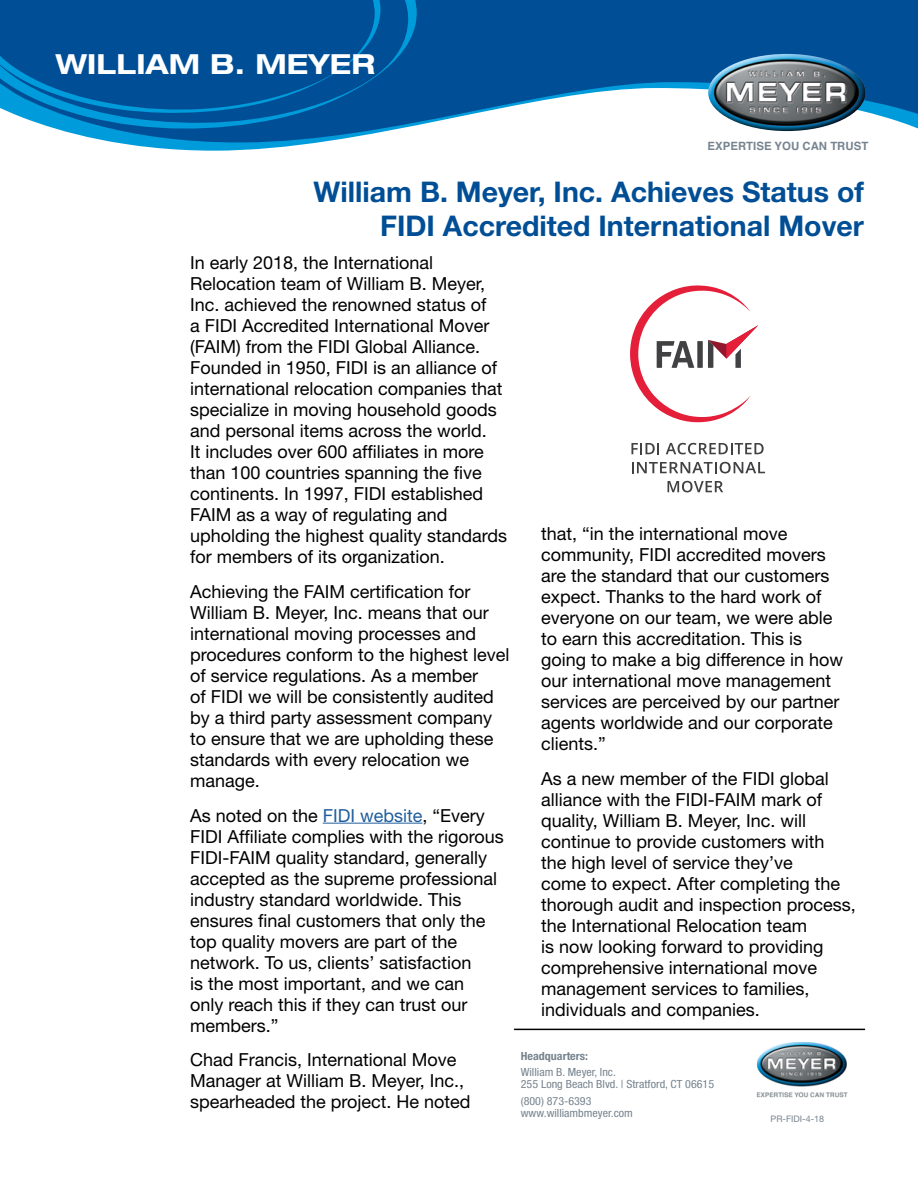
<style>
.page{position:relative;width:918px;height:1188px;background:#fff}
.page>*{position:absolute;margin:0;border:0;box-sizing:border-box;transform-origin:0 0}
.t1{font:700 28.5px/34.2px "Helvetica Neue LT Pro";color:#004e95;text-align:right}
.t2{font:700 expanded 27.75px "Helvetica Neue";color:#fff}
.t3{font:18px/21px "Helvetica Neue LT Pro";color:#000}
.t4{font:700 11.4px "Helvetica";color:#778490}
.t5{font:condensed 11.25px/12px "Helvetica Neue LT Pro";color:#77848f;scale:1.07 1}
.t6{font:700 condensed 11.25px "Helvetica Neue LT Pro";color:#77848f;scale:1.07 1}
.t7{font:9px "Helvetica Neue LT Pro";color:#77848f}
.s1{color:#215e9e}
</style>
<div class="page">
<hr style="left:323px;top:823px;width:99px;height:1px;background:#215e9e">
<svg style="left:119px;top:143px;width:195px;height:8px;fill:#009bda"></svg>
<svg style="left:67px;top:0;width:851px;height:143px;fill:#004e95"></svg>
<svg style="left:0;top:0;width:417px;height:132px;background:#03599e"></svg>
<img style="left:708px;top:54px;width:158px;height:77px">
<img style="left:756px;top:1041px;width:92px;height:57px">
<hr style="left:514px;top:1029px;width:351px;height:1px;background:#000">
<svg style="left:631px;top:443px;width:28px;height:11px"></svg>
<svg style="left:666px;top:443px;width:98px;height:11px"></svg>
<svg style="left:632px;top:462px;width:133px;height:11px"></svg>
<svg style="left:668px;top:481px;width:55px;height:11px"></svg>
<svg style="left:630px;top:285px;width:128px;height:137px"></svg>
<h2 class="t2" style="left:56px;top:46px;width:321px">WILLIAM B. MEYER</h2>
<p class="t4" style="left:708px;top:137px;width:162px">EXPERTISE YOU CAN TRUST</p>
<h1 class="t1" style="left:314px;top:174px;width:552px">William B. Meyer, Inc. Achieves Status of<br>FIDI Accredited International Mover</h1>
<p class="t3" style="left:190px;top:252px;width:319px">In early 2018, the International Relocation team of William B. Meyer, Inc. achieved the renowned status of<br>a FIDI Accredited International Mover (FAIM) from the FIDI Global Alliance.<br>Founded in 1950, FIDI is an alliance of international relocation companies that specialize in moving household goods and personal items across the world.<br>It includes over 600 affiliates in more than 100 countries spanning the five continents. In 1997, FIDI established FAIM as a way of regulating and upholding the highest quality standards for members of its organization.</p>
<p class="t3" style="left:190px;top:581px;width:321px">Achieving the FAIM certification for William B. Meyer, Inc. means that our international moving processes and procedures conform to the highest level of service regulations. As a member<br>of FIDI we will be consistently audited by a third party assessment company to ensure that we are upholding these standards with every relocation we manage.</p>
<p class="t3" style="left:190px;top:804px;width:315px">As noted on the <span class="s1">FIDI website</span>, “Every FIDI Affiliate complies with the rigorous FIDI-FAIM quality standard, generally accepted as the supreme professional industry standard worldwide. This ensures final customers that only the top quality movers are part of the network. To us, clients’ satisfaction<br>is the most important, and we can<br>only reach this if they can trust our members.”</p>
<p class="t3" style="left:190px;top:1049px;width:282px">Chad Francis, International Move<br>Manager at William B. Meyer, Inc., spearheaded the project. He noted</p>
<p class="t3" style="left:541px;top:523px;width:304px">that, “in the international move community, FIDI accredited movers are the standard that our customers expect. Thanks to the hard work of everyone on our team, we were able to earn this accreditation. This is going to make a big difference in how our international move management services are perceived by our partner agents worldwide and our corporate clients.”</p>
<p class="t3" style="left:541px;top:768px;width:316px">As a new member of the FIDI global alliance with the FIDI-FAIM mark of quality, William B. Meyer, Inc. will continue to provide customers with<br>the high level of service they’ve<br>come to expect. After completing the thorough audit and inspection process, the International Relocation team<br>is now looking forward to providing comprehensive international move management services to families, individuals and companies.</p>
<p class="t6" style="left:521px;top:1049px;width:64px">Headquarters:</p>
<p class="t5" style="left:521px;top:1066px;width:182px">William B. Meyer, Inc.<br>255 Long Beach Blvd. | Stratford, CT 06615</p>
<p class="t5" style="left:521px;top:1095px;width:106px">(800) 873-6393 www.williambmeyer.com</p>
<p class="t7" style="left:771px;top:1113px;width:55px">PR-FIDI-4-18</p>
</div>
